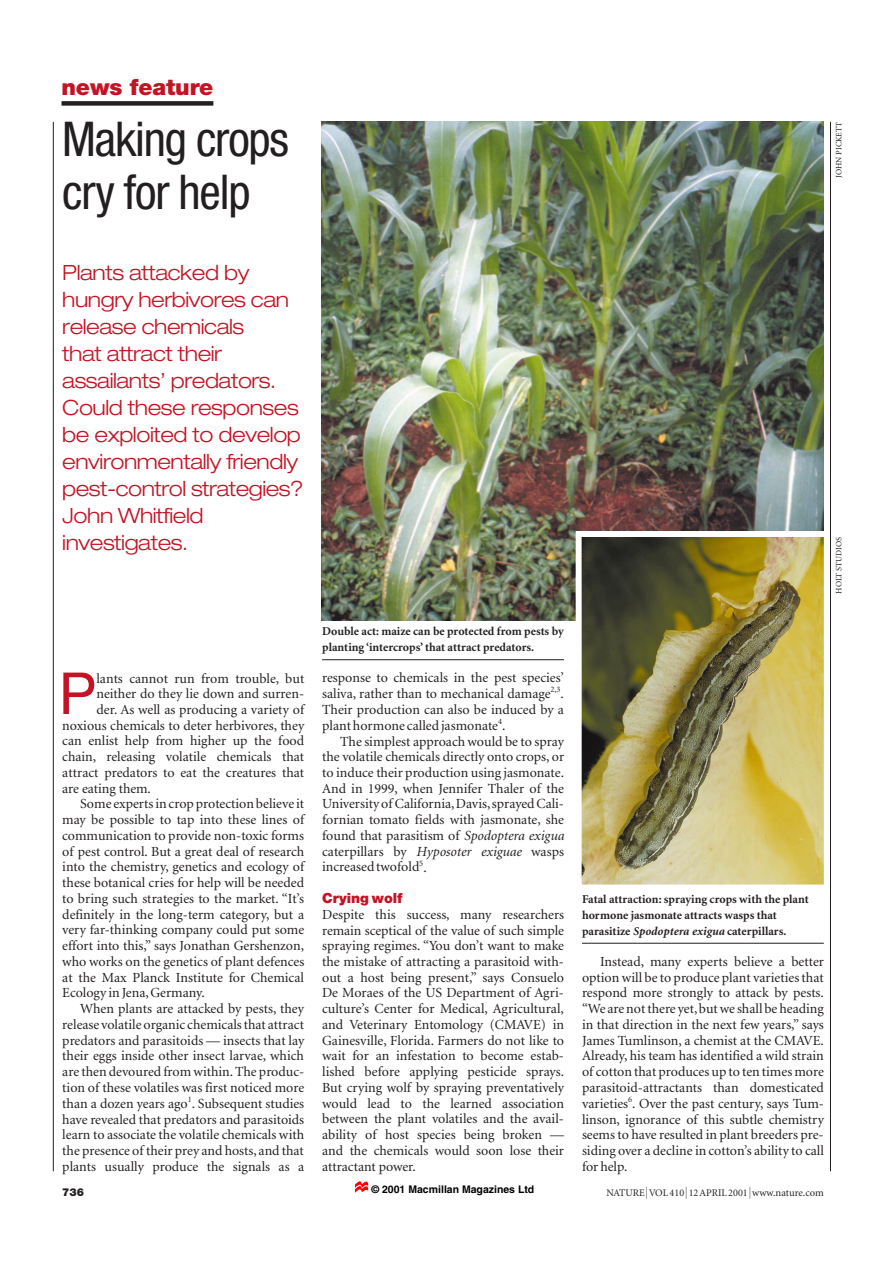
<style>
.page{position:relative;width:893px;height:1263px;background:#fff}
.page>*{position:absolute;margin:0;border:0;box-sizing:border-box;transform-origin:0 0}
.t1{font:58.05px "Helvetica Neue";color:#c41324}
.t2{font:condensed 48px/52.5px "Helvetica Neue";letter-spacing:-.025em;color:#231f20}
.t3{font:900 22.5px "Helvetica Neue";letter-spacing:-.005em;color:#c41324}
.t4{font:300 expanded 21px/27px "Helvetica Neue";letter-spacing:-.02em;color:#c41324}
.t5{font:13.95px/15.8px "Minion";color:#231f20;text-align:justify}
.t6{font:900 13.95px "Helvetica Neue";color:#c41324}
.t7{font:700 12px/15.8px "Minion";color:#231f20}
.t8{font:900 10.8px "Helvetica Neue";color:#231f20}
.t9{font:700 10.5px "Helvetica";color:#000}
.t10{font:10.2px "Minion";color:#231f20}
.t11{font:8.25px "Minion";color:#231f20}
.s1{font-style:italic}
.s2{font-family:"Unica SB";font-weight:300;font-size:12px;color:#fff}
.s3{font-size:10.5px;color:#fff}
.s4{font-family:"Unica SB";font-weight:300;font-size:12px}
.s5{font-size:10.5px}
</style>
<div class="page">
<hr style="left:53px;top:122px;width:1px;height:1049px;background:#231f20">
<hr style="left:830px;top:122px;width:1px;height:1049px;background:#231f20">
<img style="left:322px;top:122px;width:501px;height:498px">
<div style="left:61px;top:101px;width:152px;height:5px;background:#231f20"></div>
<hr style="left:322px;top:659px;width:242px;height:1px;background:#231f20">
<hr style="left:582px;top:943px;width:241px;height:1px;background:#231f20">
<img style="left:582px;top:538px;width:240px;height:346px">
<div style="left:575px;top:531px;width:254px;height:360px;border:6px solid #fff"></div>
<svg style="left:355px;top:1181px;width:13px;height:12px"></svg>
<h3 class="t3" style="left:61px;top:78px;width:153px">news feature</h3>
<h2 class="t2" style="left:62px;top:117px;width:228px">Making crops cry for help</h2>
<p class="t11" style="left:835px;top:178px;width:58px;rotate:-90deg">JOHN PICKETT</p>
<h3 class="t4" style="left:62px;top:261px;width:243px">Plants attacked by hungry herbivores can release chemicals<br>that attract their assailants’ predators.<br>Could these responses be exploited to develop environmentally friendly pest-control strategies?<br>John Whitfield investigates.</h3>
<p class="t11" style="left:835px;top:594px;width:58px;rotate:-90deg">HOLT STUDIOS</p>
<h1 class="t1" style="left:59px;top:673px;width:39px">P</h1>
<p class="t5" style="left:96px;top:671px;width:209px">lants cannot run from trouble, but</p>
<p class="t5" style="left:96px;top:687px;width:209px">neither do they lie down and surren-</p>
<p class="t5" style="left:96px;top:703px;width:209px">der. As well as producing a variety of</p>
<p class="t5" style="left:62px;top:719px;width:243px">noxious chemicals to deter herbivores, they</p>
<p class="t5" style="left:62px;top:734px;width:243px">can enlist help from higher up the food</p>
<p class="t5" style="left:62px;top:750px;width:243px">chain, releasing volatile chemicals that</p>
<p class="t5" style="left:62px;top:766px;width:243px">attract predators to eat the creatures that</p>
<p class="t5" style="left:62px;top:782px;width:90px">are eating them.</p>
<p class="t5" style="left:80px;top:797px;width:225px">Some experts in crop protection believe it</p>
<p class="t5" style="left:62px;top:813px;width:243px">may be possible to tap into these lines of</p>
<p class="t5" style="left:62px;top:829px;width:243px">communication to provide non-toxic forms</p>
<p class="t5" style="left:62px;top:845px;width:243px">of pest control. But a great deal of research</p>
<p class="t5" style="left:62px;top:860px;width:243px">into the chemistry, genetics and ecology of</p>
<p class="t5" style="left:62px;top:876px;width:243px">these botanical cries for help will be needed</p>
<p class="t5" style="left:62px;top:892px;width:243px">to bring such strategies to the market. “It’s</p>
<p class="t5" style="left:62px;top:908px;width:243px">definitely in the long-term category, but a</p>
<p class="t5" style="left:62px;top:923px;width:243px">very far-thinking company could put some</p>
<p class="t5" style="left:62px;top:939px;width:243px">effort into this,” says Jonathan Gershenzon,</p>
<p class="t5" style="left:62px;top:955px;width:243px">who works on the genetics of plant defences</p>
<p class="t5" style="left:62px;top:971px;width:243px">at the Max Planck Institute for Chemical</p>
<p class="t5" style="left:62px;top:986px;width:144px">Ecology in Jena,Germany.</p>
<p class="t5" style="left:80px;top:1002px;width:225px">When plants are attacked by pests, they</p>
<p class="t5" style="left:62px;top:1018px;width:243px">release volatile organic chemicals that attract</p>
<p class="t5" style="left:62px;top:1034px;width:243px">predators and parasitoids — insects that lay</p>
<p class="t5" style="left:62px;top:1049px;width:243px">their eggs inside other insect larvae, which</p>
<p class="t5" style="left:62px;top:1065px;width:243px">are then devoured from within. The produc-</p>
<p class="t5" style="left:62px;top:1081px;width:243px">tion of these volatiles was first noticed more</p>
<p class="t5" style="left:62px;top:1097px;width:243px">than a dozen years ago<sup>1</sup>. Subsequent studies</p>
<p class="t5" style="left:62px;top:1112px;width:243px">have revealed that predators and parasitoids</p>
<p class="t5" style="left:62px;top:1128px;width:243px">learn to associate the volatile chemicals with</p>
<p class="t5" style="left:62px;top:1144px;width:243px">the presence of their prey and hosts, and that</p>
<p class="t5" style="left:62px;top:1160px;width:243px">plants usually produce the signals as a</p>
<p class="t7" style="left:322px;top:625px;width:243px">Double act: maize can be protected from pests by planting ‘intercrops’ that attract predators.</p>
<p class="t5" style="left:322px;top:671px;width:243px">response to chemicals in the pest species’ saliva, rather than to mechanical damage<sup>2,3</sup>.<br>Their production can also be induced by a plant hormone called jasmonate<sup>4</sup>.</p>
<p class="t5" style="left:322px;top:734px;width:243px;text-indent:18px">The simplest approach would be to spray the volatile chemicals directly onto crops, or to induce their production using jasmonate.<br>And in 1999, when Jennifer Thaler of the University of California,Davis,sprayed Cali&shy;fornian tomato fields with jasmonate, she found that parasitism of <span class="s1">Spodoptera exigua </span>caterpillars by <span class="s1">Hyposoter exiguae</span> wasps increased twofold<sup>5</sup>.</p>
<p class="t6" style="left:322px;top:893px;width:82px">Crying wolf</p>
<p class="t5" style="left:322px;top:908px;width:243px">Despite this success, many researchers remain sceptical of the value of such simple spraying regimes. “You don’t want to make the mistake of attracting a parasitoid with&shy;out a host being present,” says Consuelo De Moraes of the US Department of Agri&shy;culture’s Center for Medical, Agricultural, and Veterinary Entomology (CMAVE) in Gainesville, Florida. Farmers do not like to wait for an infestation to become estab&shy;lished before applying pesticide sprays.<br>But crying wolf by spraying preventatively would lead to the learned association between the plant volatiles and the avail&shy;ability of host species being broken — and the chemicals would soon lose their attractant power.</p>
<p class="t7" style="left:582px;top:892px;width:228px">Fatal attraction: spraying crops with the plant hormone jasmonate attracts wasps that parasitize <span class="s1">Spodoptera exigua</span> caterpillars.</p>
<p class="t5" style="left:582px;top:955px;width:243px;text-indent:18px">Instead, many experts believe a better option will be to produce plant varieties that respond more strongly to attack by pests. “We are not there yet,but we shall be heading in that direction in the next few years,” says James Tumlinson, a chemist at the CMAVE.<br>Already, his team has identified a wild strain of cotton that produces up to ten times more parasitoid-attractants than domesticated varieties<sup>6</sup>. Over the past century, says Tum&shy;linson, ignorance of this subtle chemistry seems to have resulted in plant breeders pre&shy;siding over a decline in cotton’s ability to call for help.</p>
<p class="t9" style="left:371px;top:1185px;width:164px">© 2001 Macmillan Magazines Ltd</p>
<p class="t8" style="left:62px;top:1188px;width:23px">736</p>
<p class="t10" style="left:582px;top:1188px;width:243px"><span class="s2">|</span> <span class="s3">www</span>NATURE<span class="s4">|</span> VOL 410 <span class="s4">|</span> 12 APRIL 2001 <span class="s4">|</span> <span class="s5">www.nature.com</span></p>
</div>
